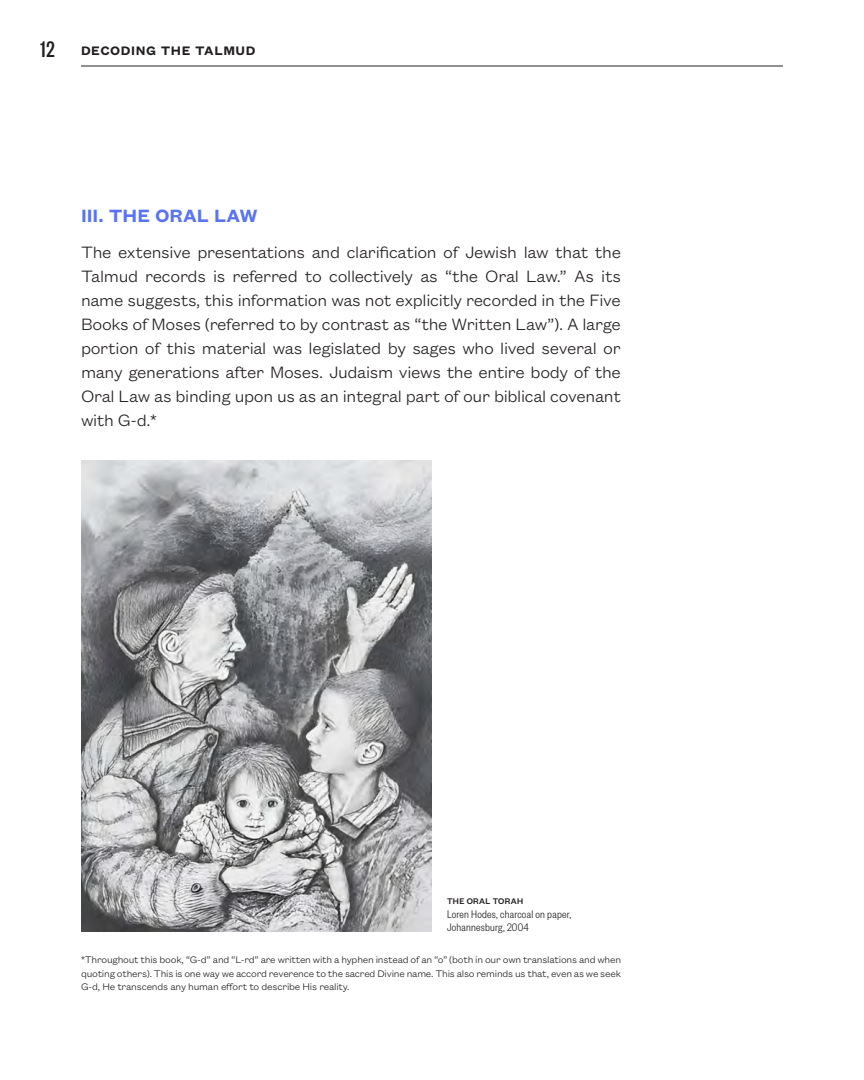
<style>
.page{position:relative;width:864px;height:1080px;background:#fff}
.page>*{position:absolute;margin:0;border:0;box-sizing:border-box;transform-origin:0 0}
.Header_-_Big{font:600 19.5px "Founders Grotesk Text";color:#5973f2}
.SB_Text{font:300 18px/24px "Founders Grotesk Text";letter-spacing:-.02em;color:#231f20;text-align:justify}
.t1{font:600 13.5px "Founders Grotesk Text";letter-spacing:.04em;color:#231f20}
.Caption_-_Details_Left{font:300 12px/12.8px "Founders Grotesk Cond";letter-spacing:.02em;color:#231f20}
.Disclaimer{font:300 10.5px/13.5px "Founders Grotesk Text";letter-spacing:-.02em;color:#231f20;text-align:justify}
.Caption_-_Title_Left{font:500 9px "Founders Grotesk";letter-spacing:.04em;color:#231f20}
.s1{font-family:"Founders Grotesk X Cond";font-weight:500;font-size:24.75px}
</style>
<div class="page">
<img style="left:81px;top:460px;width:351px;height:471px">
<hr style="left:81px;top:66px;width:702px;height:1px;background:#231f20">
<p class="t1" style="left:40px;top:41px;width:217px"><span class="s1">12</span> DECODING THE TALMUD</p>
<p class="Header_-_Big" style="left:81px;top:202px;width:178px">III. THE ORAL LAW</p>
<p class="SB_Text" style="left:81px;top:239px;width:542px">The extensive presentations and clarification of Jewish law that the Talmud records is referred to collectively as “the Oral Law.” As its name suggests, this information was not explicitly recorded in the Five Books of Moses (referred to by contrast as “the Written Law”). A large portion of this material was legislated by sages who lived several or many generations after Moses. Judaism views the entire body of the Oral Law as binding upon us as an integral part of our biblical covenant with G-d.*</p>
<p class="Caption_-_Title_Left" style="left:447px;top:895px;width:78px">THE ORAL TORAH</p>
<p class="Caption_-_Details_Left" style="left:447px;top:908px;width:126px">Loren Hodes, charcoal on paper,<br>Johannesburg, 2004</p>
<p class="Disclaimer" style="left:81px;top:952px;width:542px">*Throughout this book, “G-d” and “L-rd” are written with a hyphen instead of an “o” (both in our own translations and when quoting others). This is one way we accord reverence to the sacred Divine name. This also reminds us that, even as we seek G-d, He transcends any human effort to describe His reality.</p>
</div>
